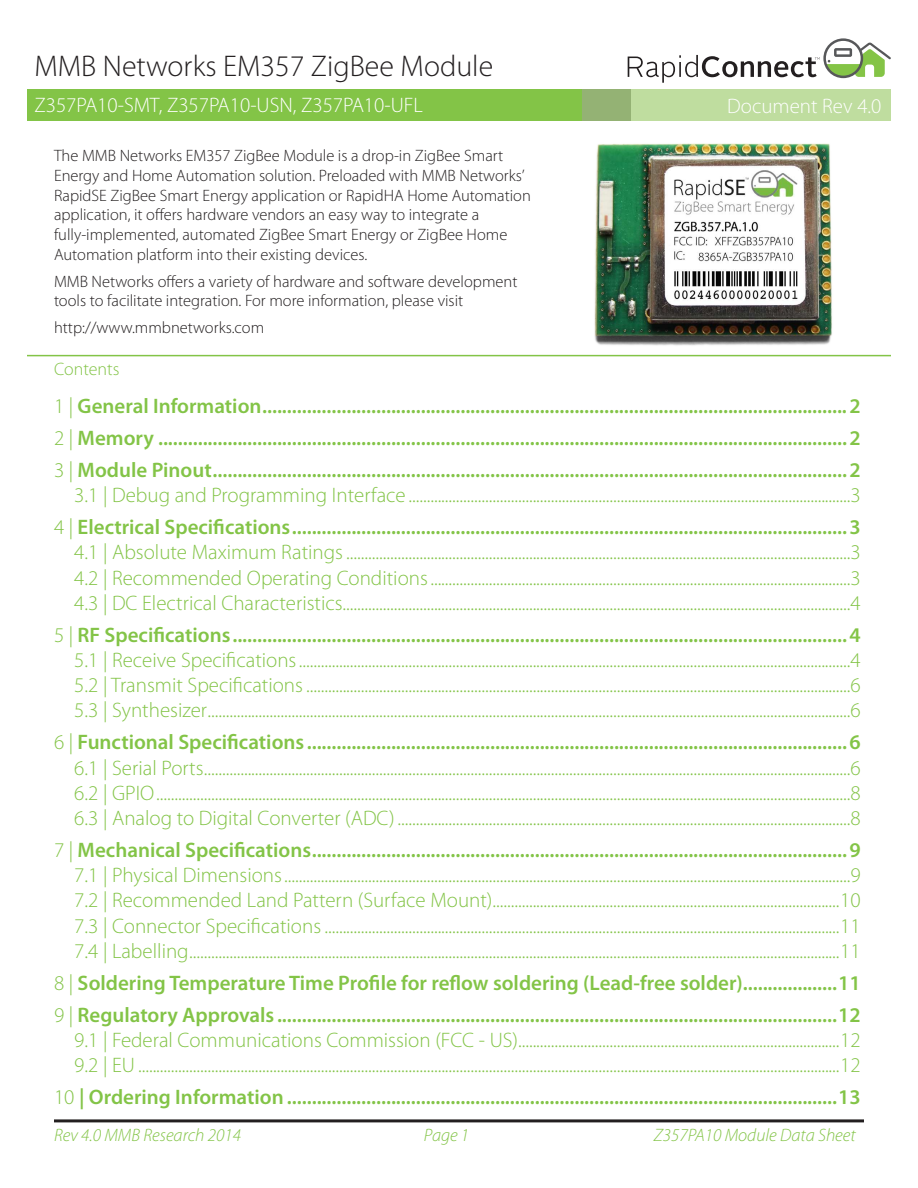
<style>
.page{position:relative;width:918px;height:1188px;background:#fff}
.page>*{position:absolute;margin:0;border:0;box-sizing:border-box;transform-origin:0 0}
.t1{font:300 30px "Myriad Pro";color:#231f20}
.t2{font:300 21px/25.2px "Myriad Pro";color:#83c447;text-align:justify}
.t3{font:600 21px/32px "Myriad Pro";color:#83c447;text-align:justify}
.t4{font:300 21px "Myriad Pro";color:#fff}
.t5{font:italic 300 18px "Myriad Pro";color:#83c447}
.t6{font:300 18px "Myriad Pro";color:#83c447}
.t7{font:300 16.5px/19.8px "Myriad Pro";color:#231f20}
.s1{font-weight:300}
.s2{font-weight:600}
</style>
<div class="page">
<hr style="left:54px;top:1119px;width:810px;height:3px;background:#231f20">
<hr style="left:27px;top:355px;width:864px;height:1px;background:#83c447">
<div style="left:27px;top:89px;width:604px;height:32px;background:#83c447"></div>
<svg style="left:583px;top:89px;width:308px;height:32px;background:#b8d698"></svg>
<img style="left:594px;top:143px;width:238px;height:203px">
<svg style="left:628px;top:38px;width:263px;height:45px"></svg>
<h1 class="t1" style="left:34px;top:54px;width:460px">MMB Networks EM357 ZigBee Module</h1>
<p class="t4" style="left:34px;top:96px;width:390px">Z357PA10-SMT, Z357PA10-USN, Z357PA10-UFL</p>
<p class="t4" style="left:727px;top:97px;width:156px">Document Rev 4.0</p>
<p class="t7" style="left:54px;top:147px;width:478px">The MMB Networks EM357 ZigBee Module is a drop-in ZigBee Smart Energy and Home Automation solution. Preloaded with MMB Networks’ RapidSE ZigBee Smart Energy application or RapidHA Home Automation application, it offers hardware vendors an easy way to integrate a fully-implemented, automated ZigBee Smart Energy or ZigBee Home Automation platform into their existing devices.</p>
<p class="t7" style="left:54px;top:273px;width:465px">MMB Networks offers a variety of hardware and software development tools to facilitate integration. For more information, please visit</p>
<p class="t7" style="left:54px;top:319px;width:212px">http://www.mmbnetworks.com</p>
<p class="t6" style="left:54px;top:361px;width:67px">Contents</p>
<p class="t3" style="left:54px;top:392px;width:808px"><span class="s1">1 |</span> General Information ......................................................................................................................2<br><span class="s1">2 |</span> Memory ...........................................................................................................................................2<br><span class="s1">3 |</span> Module Pinout ................................................................................................................................2</p>
<p class="t2" style="left:54px;top:481px;width:808px;line-height:32px;text-align:right">3.1 | Debug and Programming Interface.........................................................................................................................3<br>4 | <span class="s2">Electrical Specifications ................................................................................................................3</span></p>
<p class="t2" style="left:74px;top:542px;width:788px">4.1 | Absolute Maximum Ratings..........................................................................................................................................3<br>4.2 | Recommended Operating Conditions...................................................................................................................3<br>4.3 | DC Electrical Characteristics ...........................................................................................................................................4</p>
<p class="t2" style="left:74px;top:624px;width:788px;text-indent:-20px">5 | <span class="s2">RF Specifications ............................................................................................................................4<br></span>5.1 | Receive Specifications.......................................................................................................................................................4<br>5.2 | Transmit Specifications.....................................................................................................................................................6<br>5.3 | Synthesizer................................................................................................................................................................................6</p>
<p class="t2" style="left:74px;top:732px;width:788px;text-indent:-20px">6 | <span class="s2">Functional Specifications .............................................................................................................6<br></span>6.1 | Serial Ports.................................................................................................................................................................................6<br>6.2 | GPIO..............................................................................................................................................................................................8<br>6.3 | Analog to Digital Converter (ADC)............................................................................................................................8</p>
<p class="t2" style="left:74px;top:839px;width:788px;text-indent:-20px">7 | <span class="s2">Mechanical Specifications ............................................................................................................9<br></span>7.1 | Physical Dimensions...........................................................................................................................................................9<br>7.2 | Recommended Land Pattern (Surface Mount) ...............................................................................................10<br>7.3 | Connector Specifications.............................................................................................................................................11<br>7.4 | Labelling..................................................................................................................................................................................11</p>
<p class="t3" style="left:54px;top:968px;width:808px"><span class="s1">8 |</span> Soldering Temperature Time Profile for reflow soldering (Lead-free solder)...................11<br><span class="s1">9 |</span> Regulatory Approvals .................................................................................................................12</p>
<p class="t2" style="left:74px;top:1029px;width:788px">9.1 | Federal Communications Commission (FCC - US) ........................................................................................12<br>9.2 | EU................................................................................................................................................................................................12</p>
<p class="t3" style="left:54px;top:1083px;width:808px"><span class="s1">10</span> | Ordering Information ...............................................................................................................13</p>
<p class="t5" style="left:54px;top:1128px;width:189px">Rev 4.0 MMB Research 2014</p>
<p class="t5" style="left:424px;top:1128px;width:47px">Page 1</p>
<p class="t5" style="left:654px;top:1128px;width:203px">Z357PA10 Module Data Sheet</p>
</div>
